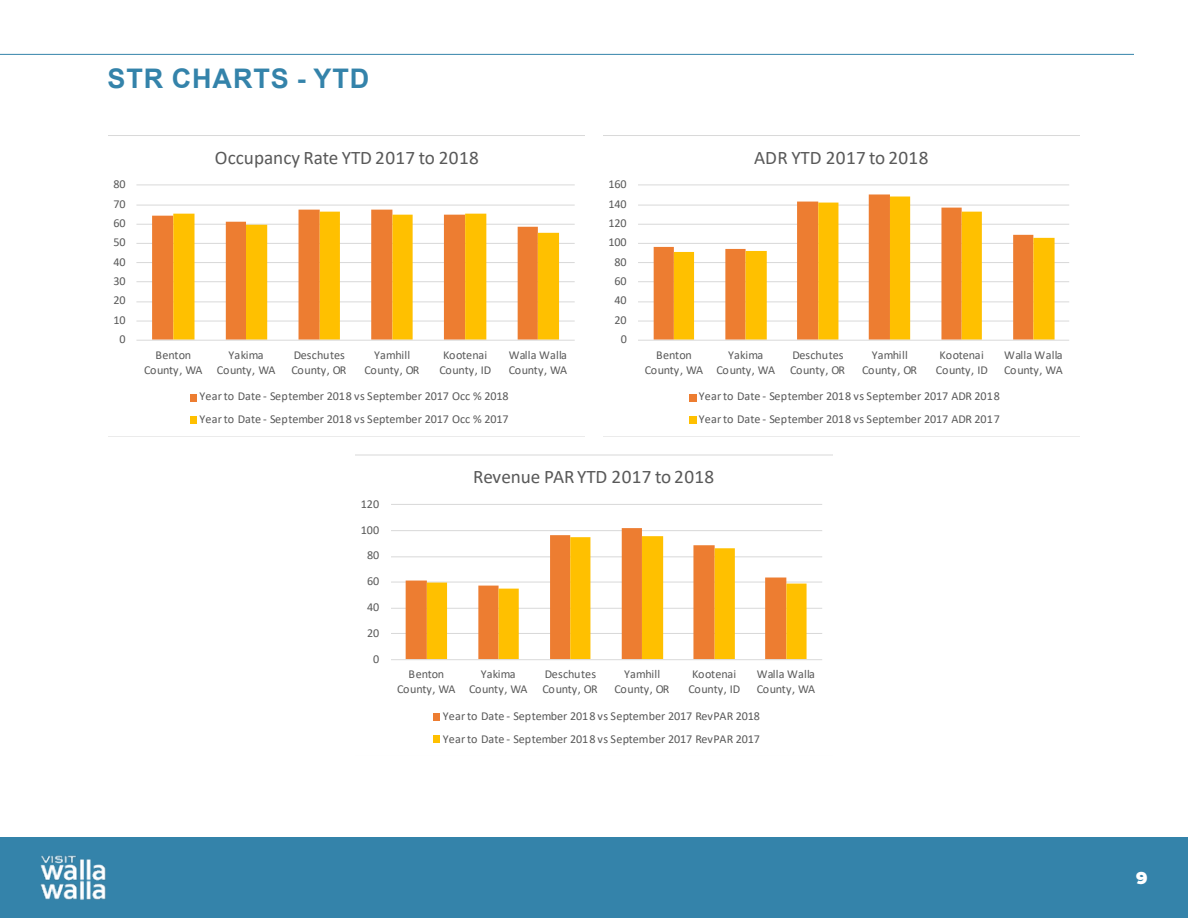
<style>
.page{position:relative;width:1188px;height:918px;background:#fff}
.page>*{position:absolute;margin:0;border:0;box-sizing:border-box;transform-origin:0 0}
.t1{font:700 27px "Arial";letter-spacing:.035em;color:#3483aa}
.t2{font:19.2px "Calibri";color:#595959}
.t3{font:19.2px "Calibri";letter-spacing:.02em;color:#595959}
.t4{font:900 18px "Proxima Nova";color:#fff}
.t5{font:12.15px/14.7px "Calibri";color:#595959}
.t6{font:12.15px/14.7px "Calibri";letter-spacing:-.025em;color:#595959;text-align:center}
</style>
<div class="page">
<div style="left:0;top:837px;width:1188px;height:81px;background:#3483aa"></div>
<hr style="left:0;top:54px;width:1134px;height:1px;background:#3483aa">
<img style="left:40px;top:855px;width:66px;height:45px">
<svg style="left:108px;top:135px;width:477px;height:289px"></svg>
<svg style="left:603px;top:135px;width:477px;height:289px"></svg>
<svg style="left:356px;top:455px;width:477px;height:288px"></svg>
<h1 class="t1" style="left:107px;top:60px;width:263px">STR CHARTS - YTD</h1>
<h2 class="t2" style="left:215px;top:144px;width:266px">Occupancy Rate YTD 2017 to 2018</h2>
<h2 class="t3" style="left:754px;top:144px;width:176px">ADR YTD 2017 to 2018</h2>
<p class="t5" style="left:113px;top:177px;width:14px">80</p>
<p class="t5" style="left:608px;top:177px;width:20px">160</p>
<p class="t5" style="left:113px;top:196px;width:14px">70</p>
<p class="t5" style="left:608px;top:196px;width:20px">140</p>
<p class="t5" style="left:113px;top:215px;width:14px">60</p>
<p class="t5" style="left:608px;top:215px;width:20px">120</p>
<p class="t5" style="left:113px;top:235px;width:14px">50</p>
<p class="t5" style="left:608px;top:235px;width:20px">100</p>
<p class="t5" style="left:113px;top:254px;width:14px">40</p>
<p class="t5" style="left:615px;top:254px;width:14px">80</p>
<p class="t5" style="left:113px;top:273px;width:14px">30</p>
<p class="t5" style="left:615px;top:273px;width:14px">60</p>
<p class="t5" style="left:113px;top:293px;width:14px">20</p>
<p class="t5" style="left:615px;top:293px;width:14px">40</p>
<p class="t5" style="left:113px;top:312px;width:14px">10</p>
<p class="t5" style="left:615px;top:312px;width:14px">20</p>
<p class="t5" style="left:120px;top:331px;width:8px">0</p>
<p class="t5" style="left:621px;top:331px;width:8px">0</p>
<p class="t6" style="left:144px;top:347px;width:60px">Benton<br>County, WA</p>
<p class="t6" style="left:217px;top:347px;width:60px">Yakima<br>County, WA</p>
<p class="t5" style="left:292px;top:347px;width:57px">Deschutes<br>County, OR</p>
<p class="t5" style="left:364px;top:347px;width:57px;text-align:center">Yamhill<br>County, OR</p>
<p class="t5" style="left:439px;top:347px;width:53px;text-align:center">Kootenai<br>County, ID</p>
<p class="t5" style="left:509px;top:347px;width:60px">Walla Walla<br>County, WA</p>
<p class="t6" style="left:645px;top:347px;width:60px">Benton<br>County, WA</p>
<p class="t6" style="left:717px;top:347px;width:60px">Yakima<br>County, WA</p>
<p class="t5" style="left:790px;top:347px;width:57px">Deschutes<br>County, OR</p>
<p class="t5" style="left:862px;top:347px;width:57px;text-align:center">Yamhill<br>County, OR</p>
<p class="t5" style="left:936px;top:347px;width:53px;text-align:center">Kootenai<br>County, ID</p>
<p class="t5" style="left:1004px;top:347px;width:60px">Walla Walla<br>County, WA</p>
<p class="t5" style="left:200px;top:385px;width:311px;line-height:22.6px">Year to Date - September 2018 vs September 2017 Occ % 2018<br>Year to Date - September 2018 vs September 2017 Occ % 2017</p>
<p class="t5" style="left:699px;top:385px;width:303px;line-height:22.6px">Year to Date - September 2018 vs September 2017 ADR 2018<br>Year to Date - September 2018 vs September 2017 ADR 2017</p>
<p class="t5" style="left:361px;top:496px;width:20px">120</p>
<p class="t5" style="left:361px;top:522px;width:20px">100</p>
<p class="t5" style="left:367px;top:548px;width:14px">80</p>
<p class="t5" style="left:367px;top:574px;width:14px">60</p>
<p class="t5" style="left:367px;top:599px;width:14px">40</p>
<p class="t5" style="left:367px;top:625px;width:14px">20</p>
<p class="t5" style="left:373px;top:651px;width:8px">0</p>
<h2 class="t2" style="left:473px;top:464px;width:242px">Revenue PAR YTD 2017 to 2018</h2>
<p class="t6" style="left:397px;top:667px;width:60px">Benton<br>County, WA</p>
<p class="t6" style="left:469px;top:667px;width:60px">Yakima<br>County, WA</p>
<p class="t5" style="left:543px;top:667px;width:57px">Deschutes<br>County, OR</p>
<p class="t5" style="left:615px;top:667px;width:57px;text-align:center">Yamhill<br>County, OR</p>
<p class="t5" style="left:688px;top:667px;width:53px;text-align:center">Kootenai<br>County, ID</p>
<p class="t5" style="left:757px;top:667px;width:60px">Walla Walla<br>County, WA</p>
<p class="t5" style="left:443px;top:704px;width:319px;line-height:22.6px">Year to Date - September 2018 vs September 2017 RevPAR 2018<br>Year to Date - September 2018 vs September 2017 RevPAR 2017</p>
<h3 class="t4" style="left:1136px;top:864px;width:13px">9</h3>
</div>
